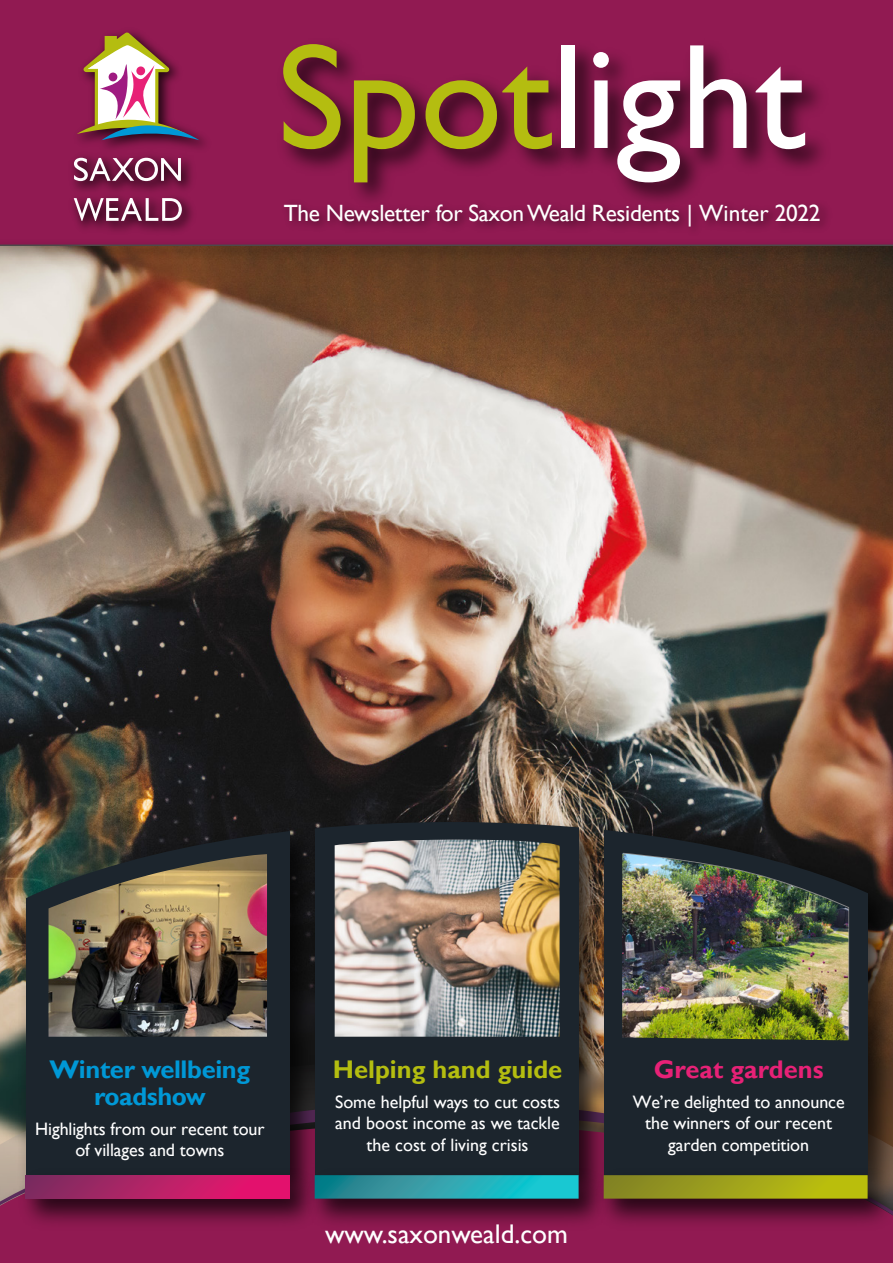
<style>
.page{position:relative;width:893px;height:1263px;background:#fff}
.page>*{position:absolute;margin:0;border:0;box-sizing:border-box;transform-origin:0 0}
.t1{font:150.3px "Gill Sans";color:#fff}
.t2{font:27px "Gill Alt One";color:#fff}
.t3{font:700 25.5px/27px "Gill Alt One";letter-spacing:-.015em;color:#0098d6;text-align:center}
.t4{font:700 25.5px "Gill Alt One";color:#b4bd10}
.t5{font:700 25.5px "Gill Alt One";color:#e72176}
.t6{font:23.55px "Gill Alt One";letter-spacing:-.015em;color:#fff}
.t7{font:18px/21.6px "Gill Alt One";letter-spacing:-.005em;color:#fff;text-align:center}
.s1{color:#b4bd10}
</style>
<div class="page">
<img style="left:0;top:264px;width:893px;height:544px">
<div style="left:0;top:0;width:893px;height:245px;background:#911a52"></div>
<img style="left:0;top:808px;width:893px;height:455px">
<div style="left:26px;top:822px;width:264px;height:353px;background:#1c252d"></div>
<div style="left:315px;top:822px;width:264px;height:353px;background:#1c252d"></div>
<div style="left:604px;top:822px;width:264px;height:353px;background:#1c252d"></div>
<img style="left:0;top:242px;width:893px;height:22px">
<hr style="left:0;top:245px;width:893px;height:1px;background:#4d484a">
<img style="left:11px;top:1161px;width:289px;height:77px">
<div style="left:26px;top:1175px;width:264px;height:23px;background:linear-gradient(to right,#7c2f5f,#f1116f)"></div>
<img style="left:300px;top:1161px;width:289px;height:77px">
<svg style="left:315px;top:1175px;width:264px;height:23px;background:#24a5af"></svg>
<img style="left:589px;top:1161px;width:304px;height:77px">
<svg style="left:604px;top:1175px;width:264px;height:23px;background:#a0a219"></svg>
<img style="left:72px;top:31px;width:133px;height:200px">
<svg style="left:74px;top:158px;width:107px;height:23px;background:#9b647e"></svg>
<svg style="left:74px;top:198px;width:108px;height:23px;background:#9b607c"></svg>
<svg style="left:77px;top:32px;width:122px;height:108px"></svg>
<img style="left:622px;top:853px;width:226px;height:187px">
<img style="left:49px;top:854px;width:218px;height:183px">
<img style="left:335px;top:839px;width:225px;height:198px">
<h1 class="t1" style="left:277px;top:10px;width:530px"><span class="s1">Spot</span>light</h1>
<h3 class="t6" style="left:284px;top:199px;width:538px">The Newsletter for SaxonWeald Residents | Winter 2022</h3>
<h3 class="t3" style="left:50px;top:1055px;width:202px">Winter wellbeing roadshow</h3>
<p class="t7" style="left:35px;top:1118px;width:231px">Highlights from our recent tour of villages and towns</p>
<h3 class="t4" style="left:333px;top:1054px;width:231px">Helping hand guide</h3>
<p class="t7" style="left:335px;top:1091px;width:226px">Some helpful ways to cut costs and boost income as we tackle the cost of living crisis</p>
<h2 class="t2" style="left:325px;top:1218px;width:244px">www.saxonweald.com</h2>
<h3 class="t5" style="left:654px;top:1054px;width:171px">Great gardens</h3>
<p class="t7" style="left:633px;top:1091px;width:213px">We’re delighted to announce the winners of our recent garden competition</p>
</div>
